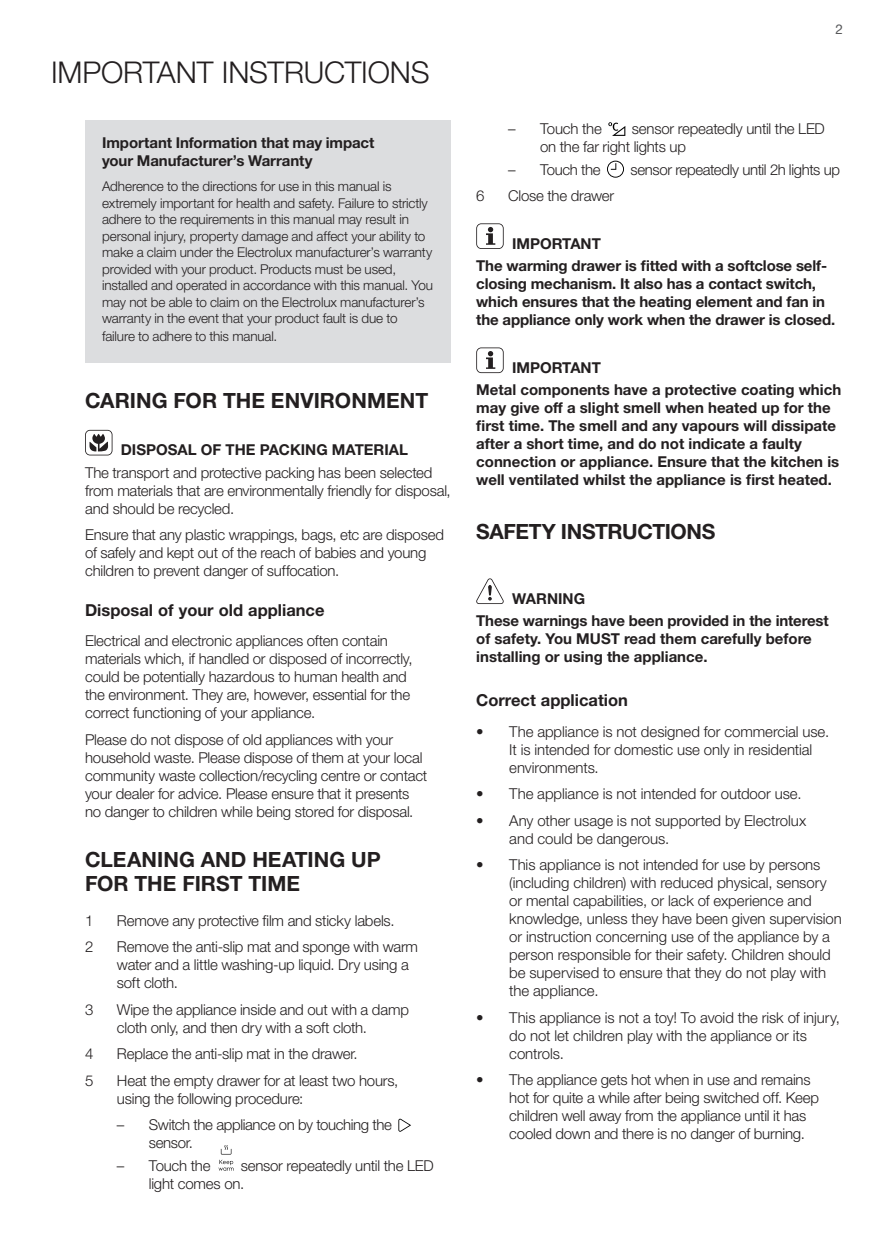
<style>
.page{position:relative;width:893px;height:1234px;background:#fff}
.page>*{position:absolute;margin:0;border:0;box-sizing:border-box;transform-origin:0 0}
.t1{font:300 30px "Helvetica Neue LT Std";letter-spacing:-.005em;color:#231f20}
.t2{font:700 21px/24px "Helvetica Neue LT Std";color:#231f20}
.t3{font:700 21px "Helvetica Neue LT Std";letter-spacing:-.02em;color:#231f20}
.t4{font:700 16.5px "Helvetica Neue LT Std";color:#231f20}
.t5{font:300 15px/18px "Helvetica Neue LT Std";letter-spacing:-.015em;color:#231f20}
.t6{font:700 15px/18px "Helvetica Neue LT Std";color:#231f20}
.t7{font:300 13.5px/16.5px "Helvetica Neue LT Std";letter-spacing:-.01em;color:#231f20}
.t8{font:13.5px "Helvetica Neue LT Std";color:#57585a}
</style>
<div class="page">
<div style="left:85px;top:120px;width:366px;height:67px;background:#dcdddf"></div>
<div style="left:85px;top:164px;width:366px;height:198px;background:#dcdddf"></div>
<svg style="left:85px;top:430px;width:28px;height:25px"></svg>
<div style="left:86px;top:430px;width:26px;height:24px;background:#fff;border-radius:4px"></div>
<svg style="left:89px;top:434px;width:19px;height:17px"></svg>
<svg style="left:398px;top:1118px;width:13px;height:13px"></svg>
<svg style="left:608px;top:122px;width:17px;height:14px"></svg>
<svg style="left:607px;top:161px;width:17px;height:17px"></svg>
<svg style="left:476px;top:223px;width:28px;height:26px"></svg>
<div style="left:477px;top:224px;width:26px;height:24px;background:#fff;border-radius:4px"></div>
<svg style="left:486px;top:227px;width:9px;height:18px"></svg>
<svg style="left:476px;top:347px;width:28px;height:26px"></svg>
<div style="left:477px;top:348px;width:26px;height:24px;background:#fff;border-radius:4px"></div>
<svg style="left:486px;top:351px;width:9px;height:18px"></svg>
<svg style="left:476px;top:578px;width:28px;height:26px"></svg>
<svg style="left:219px;top:1145px;width:14px;height:25px"></svg>
<h1 class="t1" style="left:51px;top:54px;width:380px">IMPORTANT INSTRUCTIONS</h1>
<p class="t6" style="left:102px;top:133px;width:274px">Important Information that may impact your Manufacturer’s Warranty</p>
<p class="t7" style="left:102px;top:178px;width:333px">Adherence to the directions for use in this manual is extremely important for health and safety. Failure to strictly adhere to the requirements in this manual may result in personal injury, property damage and affect your ability to make a claim under the Electrolux manufacturer’s warranty provided with your product. Products must be used, installed and operated in accordance with this manual. You may not be able to claim on the Electrolux manufacturer’s warranty in the event that your product fault is due to</p>
<p class="t7" style="left:102px;top:328px;width:177px">failure to adhere to this manual.</p>
<h2 class="t2" style="left:85px;top:387px;width:345px">CARING FOR THE ENVIRONMENT</h2>
<p class="t6" style="left:121px;top:440px;width:289px">DISPOSAL OF THE PACKING MATERIAL</p>
<p class="t5" style="left:85px;top:463px;width:367px">The transport and protective packing has been selected from materials that are environmentally friendly for disposal, and should be recycled.</p>
<p class="t5" style="left:85px;top:525px;width:360px">Ensure that any plastic wrappings, bags, etc are disposed of safely and kept out of the reach of babies and young children to prevent danger of suffocation.</p>
<p class="t4" style="left:85px;top:599px;width:241px">Disposal of your old appliance</p>
<p class="t5" style="left:85px;top:631px;width:329px">Electrical and electronic appliances often contain materials which, if handled or disposed of incorrectly, could be potentially hazardous to human health and the environment. They are, however, essential for the correct functioning of your appliance.</p>
<p class="t5" style="left:85px;top:730px;width:344px">Please do not dispose of old appliances with your household waste. Please dispose of them at your local community waste collection/recycling centre or contact your dealer for advice. Please ensure that it presents no danger to children while being stored for disposal.</p>
<h2 class="t2" style="left:85px;top:846px;width:297px">CLEANING AND HEATING UP<br>FOR THE FIRST TIME</h2>
<p class="t5" style="left:85px;top:910px;width:10px">1</p>
<p class="t5" style="left:117px;top:910px;width:279px">Remove any protective film and sticky labels.</p>
<p class="t5" style="left:85px;top:937px;width:10px">2</p>
<p class="t5" style="left:117px;top:937px;width:303px">Remove the anti-slip mat and sponge with warm water and a little washing-up liquid. Dry using a soft cloth.</p>
<p class="t5" style="left:85px;top:999px;width:10px">3</p>
<p class="t5" style="left:117px;top:999px;width:293px">Wipe the appliance inside and out with a damp cloth only, and then dry with a soft cloth.</p>
<p class="t5" style="left:85px;top:1044px;width:10px">4</p>
<p class="t5" style="left:117px;top:1044px;width:242px">Replace the anti-slip mat in the drawer.</p>
<p class="t5" style="left:85px;top:1070px;width:10px">5</p>
<p class="t5" style="left:117px;top:1070px;width:283px">Heat the empty drawer for at least two hours, using the following procedure:</p>
<p class="t5" style="left:149px;top:1115px;width:245px;text-indent:-32px">– Switch the appliance on by touching the sensor.</p>
<p class="t5" style="left:117px;top:1155px;width:95px">– Touch the</p>
<p class="t5" style="left:149px;top:1155px;width:286px;text-indent:92px">sensor repeatedly until the LED light comes on.</p>
<p class="t8" style="left:835px;top:21px;width:9px">2</p>
<p class="t5" style="left:508px;top:120px;width:95px">– Touch the</p>
<p class="t5" style="left:540px;top:120px;width:286px;text-indent:92px">sensor repeatedly until the LED on the far right lights up</p>
<p class="t5" style="left:508px;top:160px;width:94px">– Touch the</p>
<p class="t5" style="left:631px;top:160px;width:211px">sensor repeatedly until 2h lights up</p>
<p class="t5" style="left:476px;top:186px;width:10px">6</p>
<p class="t5" style="left:508px;top:186px;width:108px">Close the drawer</p>
<p class="t6" style="left:476px;top:232px;width:352px;line-height:22.2px;text-indent:36px">IMPORTANT<br>The warming drawer is fitted with a softclose self-</p>
<p class="t6" style="left:476px;top:274px;width:360px">closing mechanism. It also has a contact switch, which ensures that the heating element and fan in the appliance only work when the drawer is closed.</p>
<p class="t6" style="left:476px;top:356px;width:366px;line-height:22.2px;text-indent:36px">IMPORTANT<br>Metal components have a protective coating which</p>
<p class="t6" style="left:476px;top:398px;width:365px">may give off a slight smell when heated up for the first time. The smell and any vapours will dissipate after a short time, and do not indicate a faulty connection or appliance. Ensure that the kitchen is well ventilated whilst the appliance is first heated.</p>
<h2 class="t3" style="left:476px;top:518px;width:241px">SAFETY INSTRUCTIONS</h2>
<p class="t6" style="left:476px;top:587px;width:354px;line-height:22.2px;text-indent:36px">WARNING<br>These warnings have been provided in the interest</p>
<p class="t6" style="left:476px;top:629px;width:337px">of safety. You MUST read them carefully before installing or using the appliance.</p>
<p class="t4" style="left:476px;top:689px;width:153px">Correct application</p>
<p class="t5" style="left:509px;top:721px;width:321px;text-indent:-33px">• The appliance is not designed for commercial use.<br>It is intended for domestic use only in residential environments.</p>
<p class="t5" style="left:476px;top:784px;width:327px">• The appliance is not intended for outdoor use.</p>
<p class="t5" style="left:509px;top:811px;width:298px;text-indent:-33px">• Any other usage is not supported by Electrolux and could be dangerous.</p>
<p class="t5" style="left:509px;top:855px;width:334px;text-indent:-33px">• This appliance is not intended for use by persons (including children) with reduced physical, sensory or mental capabilities, or lack of experience and knowledge, unless they have been given supervision or instruction concerning use of the appliance by a person responsible for their safety. Children should be supervised to ensure that they do not play with the appliance.</p>
<p class="t5" style="left:509px;top:1008px;width:332px;text-indent:-33px">• This appliance is not a toy! To avoid the risk of injury, do not let children play with the appliance or its controls.</p>
<p class="t5" style="left:509px;top:1070px;width:311px;text-indent:-33px">• The appliance gets hot when in use and remains hot for quite a while after being switched off. Keep children well away from the appliance until it has cooled down and there is no danger of burning.</p>
</div>
